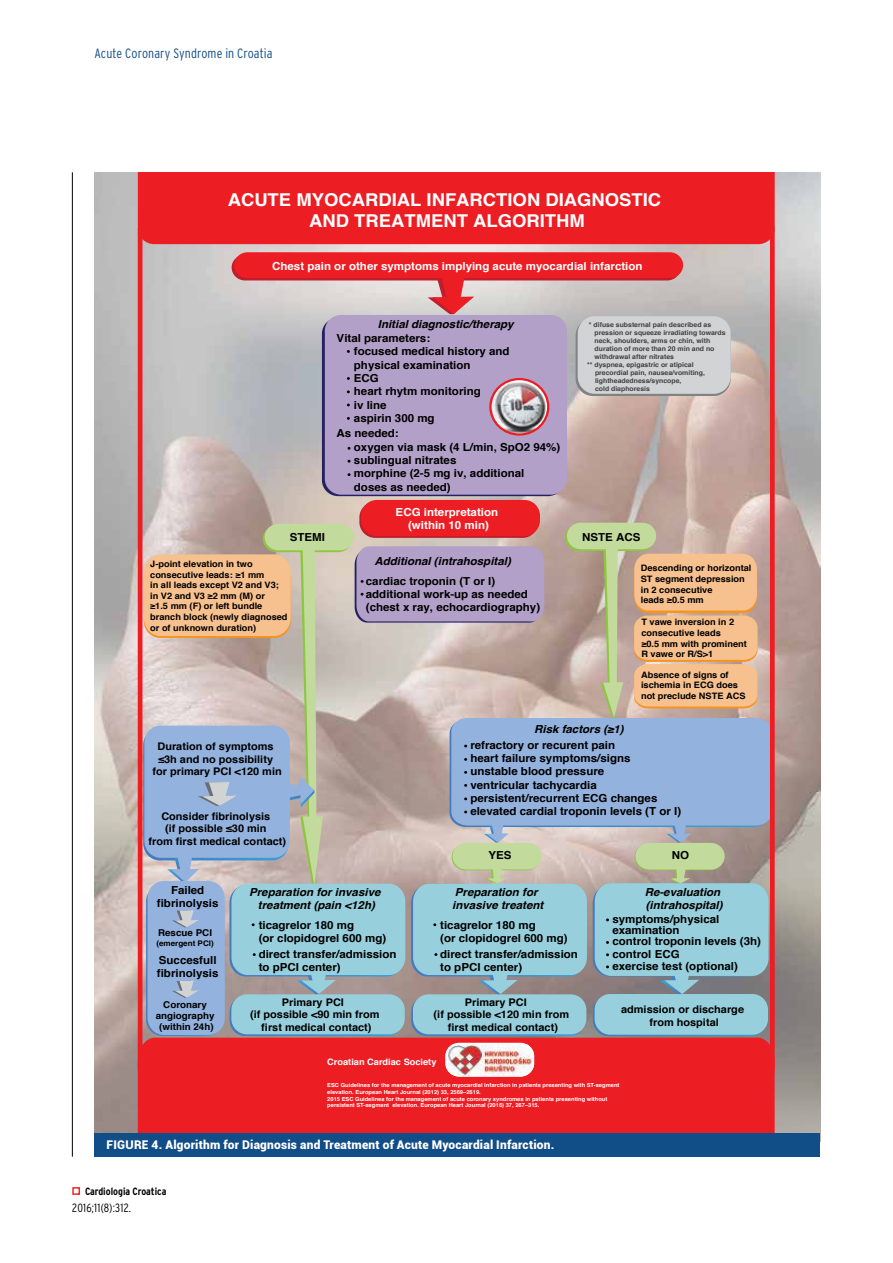
<style>
.page{position:relative;width:893px;height:1263px;background:#fff}
.page>*{position:absolute;margin:0;border:0;box-sizing:border-box;transform-origin:0 0}
.t1{font:700 17.7px/21.3px "Helvetica";color:#fff;text-align:center;scale:1.04 1}
.t2{font:300 condensed 13.5px "Interstate";letter-spacing:.01em;color:#114d86}
.t3{font:900 12px "Roboto";letter-spacing:.02em;color:#fff}
.t4{font:300 condensed 12px "Interstate";letter-spacing:.02em;color:#000}
.t5{font:700 11.1px/13.4px "Helvetica";color:#000;scale:1.04 1}
.t6{font:italic 700 11.1px/13.4px "Helvetica";color:#000;scale:1.04 1}
.t7{font:700 11.1px/13.4px "Helvetica";color:#fff;text-align:center;scale:1.04 1}
.t8{font:700 10.5px/12.6px "Helvetica";color:#000;text-align:center;scale:1.04 1}
.t9{font:700 condensed 10.5px "Interstate";color:#000}
.t10{font:700 9.45px/11.2px "Helvetica";color:#000;text-align:center;scale:1.04 1}
.t11{font:700 8.85px/10.6px "Helvetica";color:#000;scale:1.04 1}
.t12{font:700 8.85px "Helvetica";color:#fff;scale:1.04 1}
.t13{font:700 7.8px "Helvetica";color:#000;scale:1.04 1}
.t14{font:700 6.6px/7.9px "Helvetica";color:#414042;scale:1.04 1}
.t15{font:700 5.55px/6.6px "Helvetica";color:#fff;scale:1.04 1}
</style>
<div class="page">
<div style="left:72px;top:1187px;width:8px;height:8px;border:2px solid #ee292a"></div>
<hr style="left:72px;top:172px;width:1px;height:985px;background:#000">
<img style="left:94px;top:172px;width:726px;height:961px">
<svg style="left:576px;top:318px;width:155px;height:78px"></svg>
<div style="left:578px;top:316px;width:153px;height:78px;background:#d1d3d4;border-radius:17px"></div>
<div style="left:325px;top:315px;width:242px;height:180px;background:#b2a0c8;border-radius:16px"></div>
<div style="left:361px;top:500px;width:179px;height:36px;background:#ed1d24;border-radius:16px"></div>
<img style="left:492px;top:380px;width:55px;height:54px">
<div style="left:489px;top:378px;width:60px;height:58px;border:2px solid #ed1d24;border-radius:50%"></div>
<div style="left:137px;top:1037px;width:638px;height:96px;background:#ed1d24"></div>
<svg style="left:232px;top:252px;width:451px;height:62px;background:#dd7a7c"></svg>
<svg style="left:143px;top:523px;width:629px;height:513px;background:#b1b6b9"></svg>
<div style="left:445px;top:1043px;width:89px;height:33px;background:#fff;border-radius:14px"></div>
<img style="left:445px;top:1044px;width:89px;height:32px">
<div style="left:138px;top:172px;width:637px;height:72px;background:#ed1d24"></div>
<div style="left:94px;top:1133px;width:726px;height:24px;background:#114d86"></div>
<p class="t2" style="left:94px;top:46px;width:179px">Acute Coronary Syndrome in Croatia</p>
<h1 class="t1" style="left:228px;top:189px;width:418px">ACUTE MYOCARDIAL INFARCTION DIAGNOSTIC<br>AND TREATMENT ALGORITHM</h1>
<p class="t7" style="left:272px;top:259px;width:358px">Chest pain or other symptoms implying acute myocardial infarction</p>
<p class="t6" style="left:378px;top:318px;width:132px">Initial diagnostic/therapy</p>
<p class="t5" style="left:354px;top:332px;width:151px;text-indent:-17px">Vital parameters:<br>focused medical history and physical examination<br>ECG<br>heart rhytm monitoring<br>iv line<br>aspirin 300 mg</p>
<p class="t5" style="left:354px;top:427px;width:200px;text-indent:-17px">As needed:<br>oxygen via mask (4 L/min, SpO2 94%) sublingual nitrates<br>morphine (2-5 mg iv, additional doses as needed)</p>
<p class="t14" style="left:595px;top:320px;width:128px;text-indent:-6px">* difuse substernal pain described as pression or squeeze irradiating towards neck, shoulders, arms or chin, with duration of more than 20 min and no withdrawal after nitrates</p>
<p class="t14" style="left:595px;top:361px;width:107px;text-indent:-8px">** dyspnea, epigastric or atipical precordial pain, nausea/vomiting, lightheadedness/syncope,<br>cold diaphoresis</p>
<p class="t7" style="left:396px;top:505px;width:100px">ECG interpretation (within 10 min)</p>
<p class="t5" style="left:290px;top:531px;width:35px">STEMI</p>
<p class="t5" style="left:582px;top:530px;width:58px">NSTE ACS</p>
<p class="t11" style="left:150px;top:559px;width:134px">J-point elevation in two consecutive leads: ≥1 mm<br>in all leads except V2 and V3; in V2 and V3 ≥2 mm (M) or<br>≥1.5 mm (F) or left bundle branch block (newly diagnosed or of unknown duration)</p>
<p class="t8" style="left:152px;top:740px;width:126px">Duration of symptoms ≤3h and no possibility for primary PCI &lt;120 min</p>
<p class="t8" style="left:149px;top:810px;width:134px">Consider fibrinolysis<br>(if possible ≤30 min<br>from first medical contact)</p>
<p class="t6" style="left:374px;top:554px;width:133px">Additional (intrahospital)</p>
<p class="t5" style="left:366px;top:574px;width:169px">cardiac troponin (T or I) additional work-up as needed (chest x ray, echocardiography)</p>
<p class="t11" style="left:641px;top:563px;width:108px">Descending or horizontal<br>ST segment depression in 2 consecutive<br>leads ≥0.5 mm</p>
<p class="t11" style="left:641px;top:617px;width:103px">T vawe inversion in 2 consecutive leads<br>≥0.5 mm with prominent<br>R vawe or R/S&gt;1</p>
<p class="t11" style="left:641px;top:669px;width:102px">Absence of signs of ischemia in ECG does not preclude NSTE ACS</p>
<p class="t6" style="left:534px;top:723px;width:88px">Risk factors (≥1)</p>
<p class="t5" style="left:470px;top:738px;width:204px">refractory or recurent pain<br>heart failure symptoms/signs<br>unstable blood pressure<br>ventricular tachycardia persistent/recurrent ECG changes elevated cardial troponin levels (T or I)</p>
<p class="t5" style="left:488px;top:849px;width:24px">YES</p>
<p class="t5" style="left:672px;top:849px;width:18px">NO</p>
<p class="t5" style="left:157px;top:883px;width:61px;text-align:center">Failed fibrinolysis</p>
<p class="t10" style="left:158px;top:927px;width:53px">Rescue PCI</p>
<p class="t13" style="left:156px;top:936px;width:57px">(emergent PCI)</p>
<p class="t5" style="left:157px;top:953px;width:61px">Succesfull fibrinolysis</p>
<p class="t10" style="left:156px;top:999px;width:58px">Coronary angiography (within 24h)</p>
<p class="t6" style="left:249px;top:885px;width:128px;text-align:center">Preparation for invasive treatment (pain &lt;12h)</p>
<p class="t5" style="left:259px;top:918px;width:124px">ticagrelor 180 mg<br>(or clopidogrel 600 mg)</p>
<p class="t5" style="left:259px;top:947px;width:134px">direct transfer/admission to pPCI center)</p>
<p class="t8" style="left:250px;top:996px;width:126px">Primary PCI<br>(if possible &lt;90 min from first medical contact)</p>
<p class="t6" style="left:452px;top:885px;width:89px">Preparation for invasive treatent</p>
<p class="t5" style="left:440px;top:918px;width:124px">ticagrelor 180 mg<br>(or clopidogrel 600 mg)</p>
<p class="t5" style="left:440px;top:947px;width:134px">direct transfer/admission to pPCI center)</p>
<p class="t8" style="left:465px;top:996px;width:61px">Primary PCI</p>
<p class="t8" style="left:434px;top:1008px;width:132px">(if possible &lt;120 min from</p>
<p class="t8" style="left:448px;top:1021px;width:107px">first medical contact)</p>
<p class="t12" style="left:327px;top:1055px;width:106px">Croatian Cardiac Society</p>
<p class="t6" style="left:645px;top:885px;width:76px">Re-evaluation (intrahospital)</p>
<p class="t5" style="left:612px;top:913px;width:144px;line-height:11.9px">symptoms/physical examination<br>control troponin levels (3h) control ECG<br>exercise test (optional)</p>
<p class="t8" style="left:621px;top:1003px;width:120px">admission or discharge from hospital</p>
<p class="t15" style="left:327px;top:1082px;width:282px">ESC Guidelines for the management of acute myocardial infarction in patients presenting with ST-segment elevation. European Heart Journal (2012) 33, 2569–2619.<br>2015 ESC Guidelines for the management of acute coronary syndromes in patients presenting without persistent ST-segment elevation. European Heart Journal (2016) 37, 267–315.</p>
<p class="t3" style="left:106px;top:1136px;width:449px">FIGURE 4. Algorithm for Diagnosis and Treatment of Acute Myocardial Infarction.</p>
<p class="t9" style="left:85px;top:1185px;width:83px">Cardiologia Croatica</p>
<p class="t4" style="left:72px;top:1201px;width:60px">2016;11(8):312.</p>
</div>
